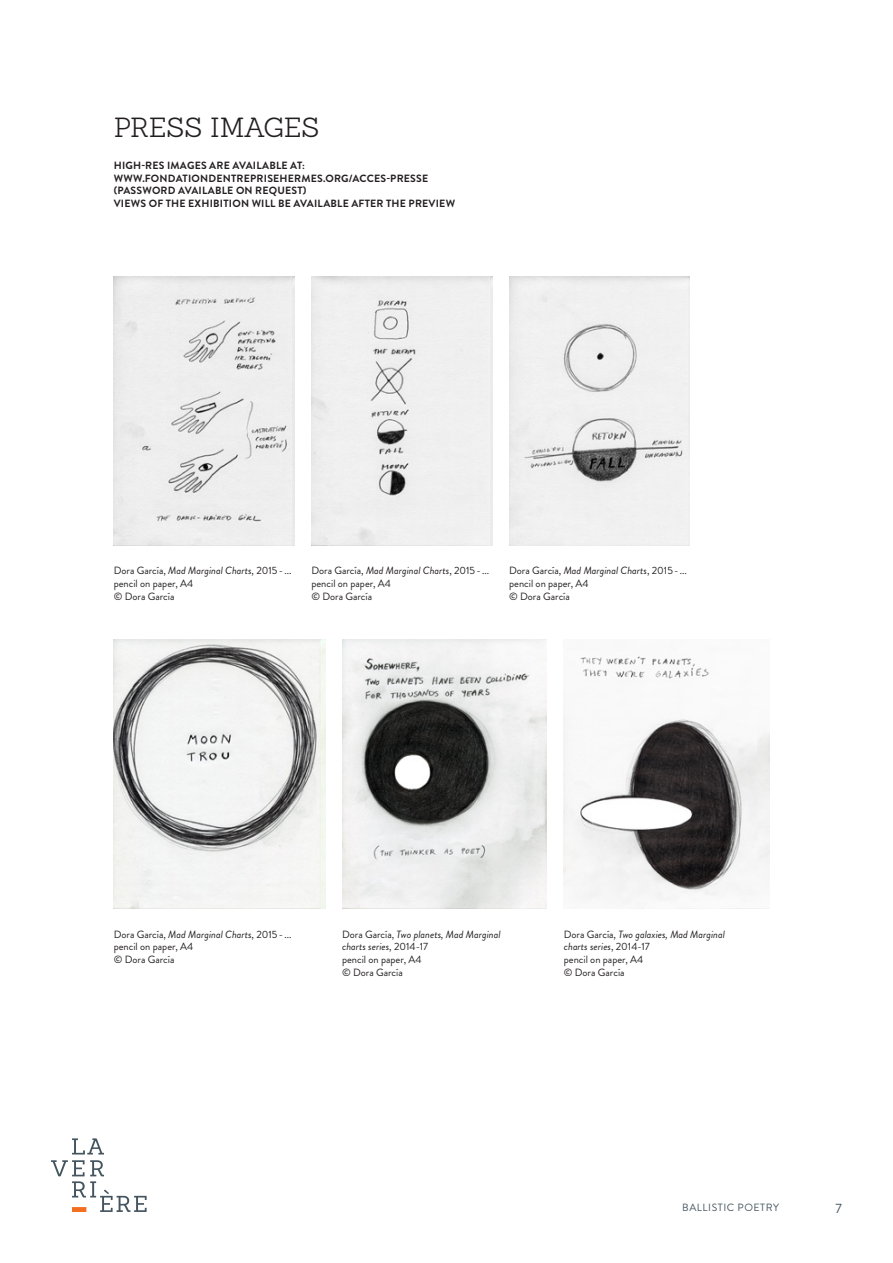
<style>
.page{position:relative;width:893px;height:1263px;background:#fff}
.page>*{position:absolute;margin:0;border:0;box-sizing:border-box;transform-origin:0 0}
.TITRE{font:300 27px "Sanchez";letter-spacing:-.005em;color:#231f20}
.t1{font:13.5px "Brandon Grotesque";color:#45555f}
.Légendes{font:10.5px/12.8px "Brandon Grotesque";color:#231f20}
.INFO-EXPOSITION_-_7p{font:700 10.5px "Brandon Grotesque";letter-spacing:.02em;color:#231f20}
.Légendes-2{font:italic 10.5px/12.8px "Brandon Grotesque";color:#231f20}
.t2{font:10.5px "Brandon Grotesque";letter-spacing:.05em;color:#45555f}
.s1{font-style:italic}
.s2{font-style:normal}
</style>
<div class="page">
<svg style="left:72px;top:1138px;width:32px;height:16px"></svg>
<svg style="left:51px;top:1160px;width:96px;height:52px"></svg>
<div style="left:72px;top:1207px;width:14px;height:5px;background:#f36e21"></div>
<img style="left:114px;top:276px;width:180px;height:270px">
<img style="left:311px;top:276px;width:181px;height:270px">
<img style="left:509px;top:276px;width:181px;height:270px">
<img style="left:342px;top:640px;width:205px;height:269px">
<img style="left:564px;top:656px;width:205px;height:253px">
<img style="left:114px;top:640px;width:211px;height:269px">
<p class="TITRE" style="left:114px;top:111px;width:207px">PRESS IMAGES</p>
<p class="INFO-EXPOSITION_-_7p" style="left:114px;top:158px;width:193px">HIGH-RES IMAGES ARE AVAILABLE AT:</p>
<p class="INFO-EXPOSITION_-_7p" style="left:114px;top:171px;width:316px">WWW.FONDATIONDENTREPRISEHERMES.ORG/ACCES-PRESSE</p>
<p class="INFO-EXPOSITION_-_7p" style="left:114px;top:183px;width:194px">(PASSWORD AVAILABLE ON REQUEST)</p>
<p class="INFO-EXPOSITION_-_7p" style="left:114px;top:196px;width:343px">VIEWS OF THE EXHIBITION WILL BE AVAILABLE AFTER THE PREVIEW</p>
<p class="Légendes" style="left:114px;top:564px;width:179px">Dora García, <span class="s1">Mad Marginal Charts</span>, 2015- ... pencil on paper, A4</p>
<p class="Légendes" style="left:114px;top:590px;width:62px">© Dora García</p>
<p class="Légendes" style="left:311px;top:564px;width:179px">Dora García, <span class="s1">Mad Marginal Charts</span>, 2015- ... pencil on paper, A4</p>
<p class="Légendes" style="left:311px;top:590px;width:62px">© Dora García</p>
<p class="Légendes" style="left:509px;top:564px;width:179px">Dora García, <span class="s1">Mad Marginal Charts</span>, 2015- ...</p>
<p class="Légendes" style="left:509px;top:577px;width:81px">pencil on paper, A4</p>
<p class="Légendes" style="left:509px;top:590px;width:62px">© Dora García</p>
<p class="Légendes" style="left:114px;top:928px;width:179px">Dora García, <span class="s1">Mad Marginal Charts</span>, 2015- ...</p>
<p class="Légendes" style="left:114px;top:940px;width:81px">pencil on paper, A4</p>
<p class="Légendes" style="left:114px;top:953px;width:62px">© Dora García</p>
<p class="Légendes-2" style="left:342px;top:928px;width:160px"><span class="s2">Dora García,</span> Two planets, Mad Marginal charts series<span class="s2">, 2014-17</span></p>
<p class="Légendes" style="left:342px;top:953px;width:81px">pencil on paper, A4</p>
<p class="Légendes" style="left:342px;top:966px;width:62px">© Dora García</p>
<p class="Légendes-2" style="left:564px;top:928px;width:163px"><span class="s2">Dora García,</span> Two galaxies, Mad Marginal charts series<span class="s2">, 2014-17</span></p>
<p class="Légendes" style="left:564px;top:953px;width:81px">pencil on paper, A4</p>
<p class="Légendes" style="left:564px;top:966px;width:62px">© Dora García</p>
<p class="t2" style="left:682px;top:1200px;width:98px">BALLISTIC POETRY</p>
<p class="t1" style="left:835px;top:1199px;width:8px">7</p>
</div>
